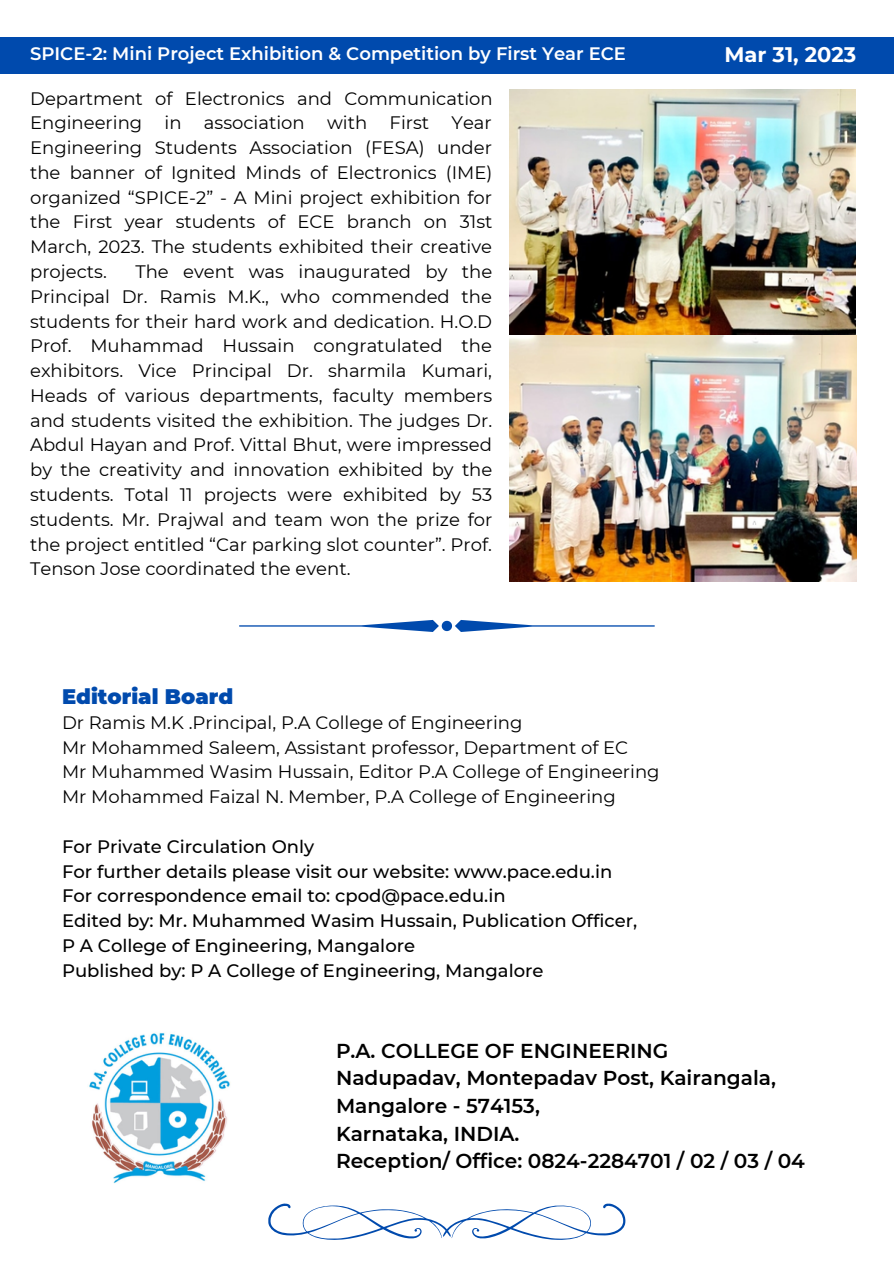
<style>
.page{position:relative;width:894px;height:1264px;background:#fff}
.page>*{position:absolute;margin:0;border:0;box-sizing:border-box;transform-origin:0 0}
.t1{font:900 21px "Montserrat";color:#004aad}
.t2{font:700 21px "Montserrat";color:#fff}
.t3{font:600 20.1px/27.6px "Montserrat";color:#000}
.t4{font:18px/24.8px "Montserrat";color:#000;text-align:justify}
.t5{font:500 18px/24.8px "Montserrat";color:#000}
.t6{font:600 18px "Montserrat";color:#fff}
</style>
<div class="page">
<img style="left:89px;top:1033px;width:141px;height:151px">
<svg style="left:268px;top:1203px;width:357px;height:37px"></svg>
<svg style="left:239px;top:620px;width:415px;height:12px"></svg>
<div style="left:0;top:37px;width:893px;height:36px;background:#004aad"></div>
<img style="left:509px;top:89px;width:347px;height:492px">
<p class="t6" style="left:30px;top:42px;width:597px">SPICE-2: Mini Project Exhibition &amp; Competition by First Year ECE</p>
<p class="t2" style="left:724px;top:41px;width:133px">Mar 31, 2023</p>
<p class="t4" style="left:30px;top:86px;width:464px">Department of Electronics and Communication Engineering in association with First Year Engineering Students Association (FESA) under the banner of Ignited Minds of Electronics (IME) organized “SPICE-2” - A Mini project exhibition for the First year students of ECE branch on 31st March, 2023. The students exhibited their creative projects.</p>
<p class="t4" style="left:30px;top:259px;width:463px;text-indent:105px">The event was inaugurated by the Principal Dr. Ramis M.K., who commended the students for their hard work and dedication. H.O.D Prof. Muhammad Hussain congratulated the exhibitors. Vice Principal Dr. sharmila Kumari, Heads of various departments, faculty members and students visited the exhibition. The judges Dr.<br>Abdul Hayan and Prof. Vittal Bhut, were impressed by the creativity and innovation exhibited by the students. Total 11 projects were exhibited by 53 students. Mr. Prajwal and team won the prize for the project entitled “Car parking slot counter”. Prof.<br>Tenson Jose coordinated the event.</p>
<p class="t1" style="left:62px;top:683px;width:172px">Editorial Board</p>
<p class="t4" style="left:62px;top:710px;width:599px;text-align:left">Dr Ramis M.K .Principal, P.A College of Engineering<br>Mr Mohammed Saleem, Assistant professor, Department of EC<br>Mr Muhammed Wasim Hussain, Editor P.A College of Engineering Mr Mohammed Faizal N. Member, P.A College of Engineering</p>
<p class="t5" style="left:62px;top:834px;width:576px">For Private Circulation Only<br>For further details please visit our website: www.pace.edu.in For correspondence email to: cpod@pace.edu.in<br>Edited by: Mr. Muhammed Wasim Hussain, Publication Officer, P A College of Engineering, Mangalore<br>Published by: P A College of Engineering, Mangalore</p>
<p class="t3" style="left:336px;top:1036px;width:470px">P.A. COLLEGE OF ENGINEERING<br>Nadupadav, Montepadav Post, Kairangala,<br>Mangalore - 574153,<br>Karnataka, INDIA.<br>Reception/ Office: 0824-2284701 / 02 / 03 / 04</p>
</div>
